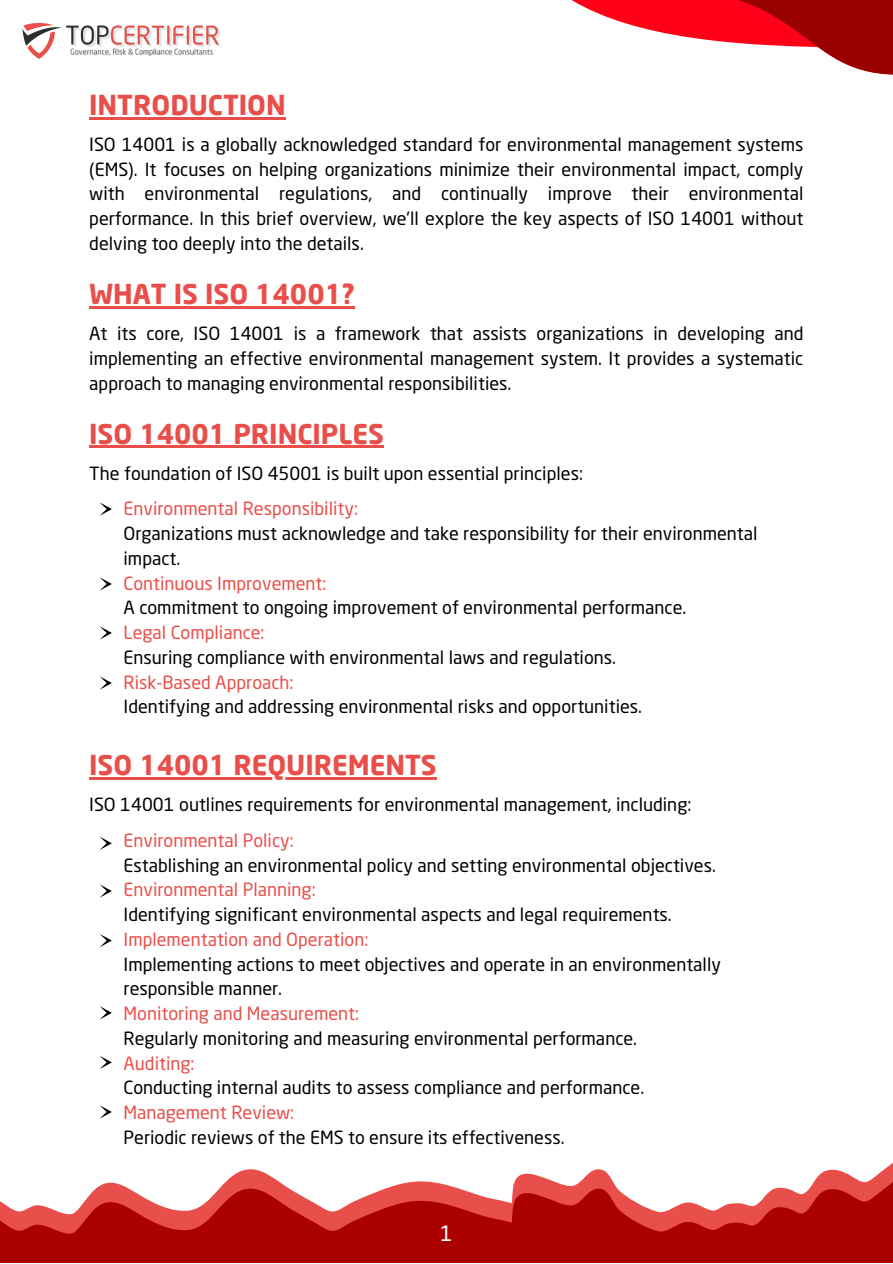
<style>
.page{position:relative;width:893px;height:1264px;background:#fff}
.page>*{position:absolute;margin:0;border:0;box-sizing:border-box;transform-origin:0 0}
.t1{font:700 27px "Neo Sans";color:#e94f4a}
.t2{font:21px "Neo Sans Std";color:#fff}
.t3{font:18px/24.8px "Neo Sans Std";color:#000}
.t4{font:18px "Neo Sans Std";color:#e94f4a}
</style>
<div class="page">
<img style="left:22px;top:22px;width:40px;height:37px">
<img style="left:66px;top:26px;width:155px;height:24px">
<img style="left:71px;top:49px;width:143px;height:8px">
<svg style="left:99px;top:577px;width:13px;height:13px"></svg>
<svg style="left:99px;top:502px;width:13px;height:14px"></svg>
<svg style="left:99px;top:626px;width:13px;height:13px"></svg>
<svg style="left:99px;top:676px;width:13px;height:13px"></svg>
<svg style="left:99px;top:836px;width:13px;height:14px"></svg>
<svg style="left:99px;top:884px;width:13px;height:13px"></svg>
<svg style="left:99px;top:1105px;width:13px;height:13px"></svg>
<svg style="left:100px;top:934px;width:12px;height:13px"></svg>
<hr style="left:89px;top:117px;width:197px;height:2px;background:#e94f4a">
<hr style="left:89px;top:306px;width:266px;height:2px;background:#e94f4a">
<hr style="left:89px;top:446px;width:295px;height:2px;background:#e94f4a">
<hr style="left:89px;top:777px;width:348px;height:2px;background:#e94f4a">
<svg style="left:100px;top:1056px;width:12px;height:13px"></svg>
<svg style="left:99px;top:1006px;width:13px;height:13px"></svg>
<svg style="left:0;top:1170px;width:892px;height:92px;fill:#a00"></svg>
<svg style="left:572px;top:0;width:320px;height:75px"></svg>
<p class="t1" style="left:89px;top:87px;width:198px">INTRODUCTION</p>
<p class="t3" style="left:89px;top:134px;width:715px;text-align:justify">ISO 14001 is a globally acknowledged standard for environmental management systems (EMS). It focuses on helping organizations minimize their environmental impact, comply with environmental regulations, and continually improve their environmental performance. In this brief overview, we'll explore the key aspects of ISO 14001 without delving too deeply into the details.</p>
<p class="t1" style="left:89px;top:276px;width:267px">WHAT IS ISO 14001?</p>
<p class="t3" style="left:89px;top:323px;width:715px;text-align:justify">At its core, ISO 14001 is a framework that assists organizations in developing and implementing an effective environmental management system. It provides a systematic approach to managing environmental responsibilities.</p>
<p class="t1" style="left:89px;top:416px;width:296px">ISO 14001 PRINCIPLES</p>
<p class="t3" style="left:89px;top:462px;width:495px">The foundation of ISO 45001 is built upon essential principles:</p>
<p class="t4" style="left:123px;top:501px;width:236px">Environmental Responsibility:</p>
<p class="t3" style="left:123px;top:523px;width:635px">Organizations must acknowledge and take responsibility for their environmental impact.</p>
<p class="t3" style="left:123px;top:597px;width:564px">A commitment to ongoing improvement of environmental performance.</p>
<p class="t3" style="left:123px;top:646px;width:494px">Ensuring compliance with environmental laws and regulations.</p>
<p class="t3" style="left:123px;top:696px;width:520px">Identifying and addressing environmental risks and opportunities.</p>
<p class="t4" style="left:123px;top:576px;width:204px">Continuous Improvement:</p>
<p class="t4" style="left:123px;top:625px;width:142px">Legal Compliance:</p>
<p class="t4" style="left:123px;top:674px;width:171px">Risk-Based Approach:</p>
<p class="t1" style="left:89px;top:747px;width:349px">ISO 14001 REQUIREMENTS</p>
<p class="t3" style="left:89px;top:794px;width:603px">ISO 14001 outlines requirements for environmental management, including:</p>
<p class="t4" style="left:123px;top:833px;width:172px">Environmental Policy:</p>
<p class="t4" style="left:123px;top:882px;width:193px">Environmental Planning:</p>
<p class="t4" style="left:123px;top:932px;width:246px">Implementation and Operation:</p>
<p class="t3" style="left:123px;top:854px;width:594px">Establishing an environmental policy and setting environmental objectives.</p>
<p class="t3" style="left:123px;top:904px;width:549px">Identifying significant environmental aspects and legal requirements.</p>
<p class="t3" style="left:123px;top:953px;width:599px">Implementing actions to meet objectives and operate in an environmentally responsible manner.</p>
<p class="t3" style="left:123px;top:1027px;width:515px">Regularly monitoring and measuring environmental performance.</p>
<p class="t3" style="left:123px;top:1077px;width:522px">Conducting internal audits to assess compliance and performance.</p>
<p class="t3" style="left:123px;top:1126px;width:442px">Periodic reviews of the EMS to ensure its effectiveness.</p>
<p class="t4" style="left:123px;top:1006px;width:237px">Monitoring and Measurement:</p>
<p class="t4" style="left:123px;top:1055px;width:72px">Auditing:</p>
<p class="t4" style="left:123px;top:1105px;width:172px">Management Review:</p>
<p class="t2" style="left:440px;top:1225px;width:14px">1</p>
</div>
